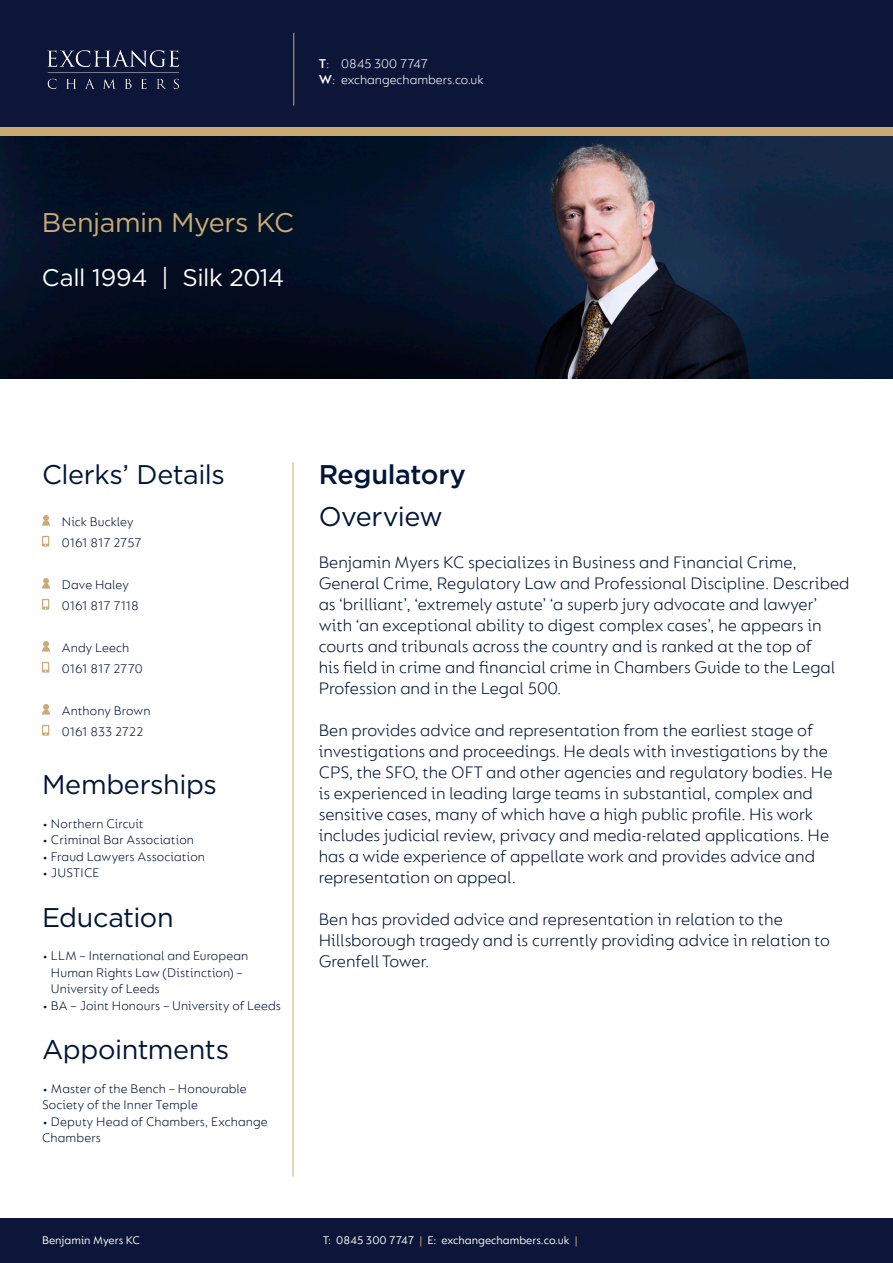
<style>
.page{position:relative;width:893px;height:1263px;background:#fff}
.page>*{position:absolute;margin:0;border:0;box-sizing:border-box;transform-origin:0 0}
.t1{font:27px "Gotham";letter-spacing:-.015em;color:#001537}
.t2{font:27px "Gotham";letter-spacing:-.015em;color:#cbaa76}
.t3{font:500 27px "Gotham";letter-spacing:-.015em;color:#001537}
.t4{font:24px "Gotham";letter-spacing:-.015em;color:#fff}
.t5{font:300 18px/21px "FS Lucas";color:#001537}
.t6{font:300 13.5px/21px "FS Lucas";letter-spacing:.005em;color:#001537}
.t7{font:300 13.5px/16.2px "FS Lucas";color:#fff}
.t8{font:12px "FS Lucas";color:#fff}
.s1{font-weight:600}
.s2{color:#cbaa76}
</style>
<div class="page">
<div style="left:0;top:64px;width:893px;height:72px;background:#cbaa76"></div>
<div style="left:0;top:0;width:893px;height:127px;background:#0d1638"></div>
<div style="left:0;top:1219px;width:893px;height:44px;background:#0d1638"></div>
<img style="left:47px;top:50px;width:132px;height:39px">
<hr style="left:293px;top:33px;width:1px;height:73px;background:#cbaa76">
<hr style="left:293px;top:463px;width:1px;height:714px;background:#cbaa76">
<img style="left:0;top:136px;width:893px;height:242px">
<svg style="left:42px;top:536px;width:7px;height:11px"></svg>
<svg style="left:42px;top:599px;width:7px;height:11px"></svg>
<svg style="left:42px;top:662px;width:7px;height:11px"></svg>
<svg style="left:42px;top:515px;width:8px;height:11px"></svg>
<svg style="left:42px;top:578px;width:8px;height:11px"></svg>
<svg style="left:42px;top:641px;width:8px;height:11px"></svg>
<svg style="left:42px;top:725px;width:7px;height:11px"></svg>
<svg style="left:42px;top:704px;width:8px;height:11px"></svg>
<p class="t7" style="left:319px;top:55px;width:166px"><span class="s1">T</span>: 0845 300 7747<br><span class="s1">W</span>: exchangechambers.co.uk</p>
<p class="t2" style="left:42px;top:205px;width:254px">Benjamin Myers KC</p>
<p class="t4" style="left:42px;top:262px;width:244px">Call 1994 | Silk 2014</p>
<p class="t1" style="left:42px;top:457px;width:184px">Clerks’ Details</p>
<p class="t6" style="left:62px;top:510px;width:81px">Nick Buckley<br>0161 817 2757</p>
<p class="t6" style="left:62px;top:573px;width:78px">Dave Haley<br>0161 817 7118</p>
<p class="t6" style="left:62px;top:636px;width:82px">Andy Leech<br>0161 817 2770</p>
<p class="t6" style="left:62px;top:699px;width:90px">Anthony Brown<br>0161 833 2722</p>
<p class="t1" style="left:42px;top:767px;width:176px">Memberships</p>
<p class="t6" style="left:42px;top:812px;width:103px">• Northern Circuit</p>
<p class="t6" style="left:42px;top:829px;width:154px">• Criminal Bar Association</p>
<p class="t6" style="left:42px;top:845px;width:164px">• Fraud Lawyers Association</p>
<p class="t6" style="left:42px;top:862px;width:59px">• JUSTICE</p>
<p class="t1" style="left:42px;top:900px;width:133px">Education</p>
<p class="t6" style="left:51px;top:947px;width:199px;line-height:16.5px;text-indent:-9px">• LLM – International and European<br>Human Rights Law (Distinction) –<br>University of Leeds</p>
<p class="t6" style="left:42px;top:994px;width:240px">• BA – Joint Honours – University of Leeds</p>
<p class="t1" style="left:42px;top:1032px;width:189px">Appointments</p>
<p class="t6" style="left:42px;top:1080px;width:206px;line-height:16.5px">• Master of the Bench – Honourable<br>Society of the Inner Temple</p>
<p class="t6" style="left:42px;top:1113px;width:227px;line-height:16.5px">• Deputy Head of Chambers, Exchange<br>Chambers</p>
<p class="t3" style="left:319px;top:456px;width:149px">Regulatory</p>
<p class="t1" style="left:319px;top:499px;width:126px">Overview</p>
<p class="t5" style="left:319px;top:551px;width:532px">Benjamin Myers KC specializes in Business and Financial Crime, General Crime, Regulatory Law and Professional Discipline. Described as ‘brilliant’, ‘extremely astute’ ‘a superb jury advocate and lawyer’ with ‘an exceptional ability to digest complex cases’, he appears in courts and tribunals across the country and is ranked at the top of<br>his field in crime and financial crime in Chambers Guide to the Legal Profession and in the Legal 500.</p>
<p class="t5" style="left:319px;top:719px;width:515px">Ben provides advice and representation from the earliest stage of investigations and proceedings. He deals with investigations by the CPS, the SFO, the OFT and other agencies and regulatory bodies. He is experienced in leading large teams in substantial, complex and sensitive cases, many of which have a high public profile. His work includes judicial review, privacy and media-related applications. He has a wide experience of appellate work and provides advice and representation on appeal.</p>
<p class="t5" style="left:319px;top:908px;width:513px">Ben has provided advice and representation in relation to the<br>Hillsborough tragedy and is currently providing advice in relation to<br>Grenfell Tower.</p>
<p class="t8" style="left:42px;top:1233px;width:100px">Benjamin Myers KC</p>
<p class="t8" style="left:323px;top:1233px;width:256px">T: 0845 300 7747 <span class="s2">|</span> E: exchangechambers.co.uk <span class="s2">|</span></p>
</div>
